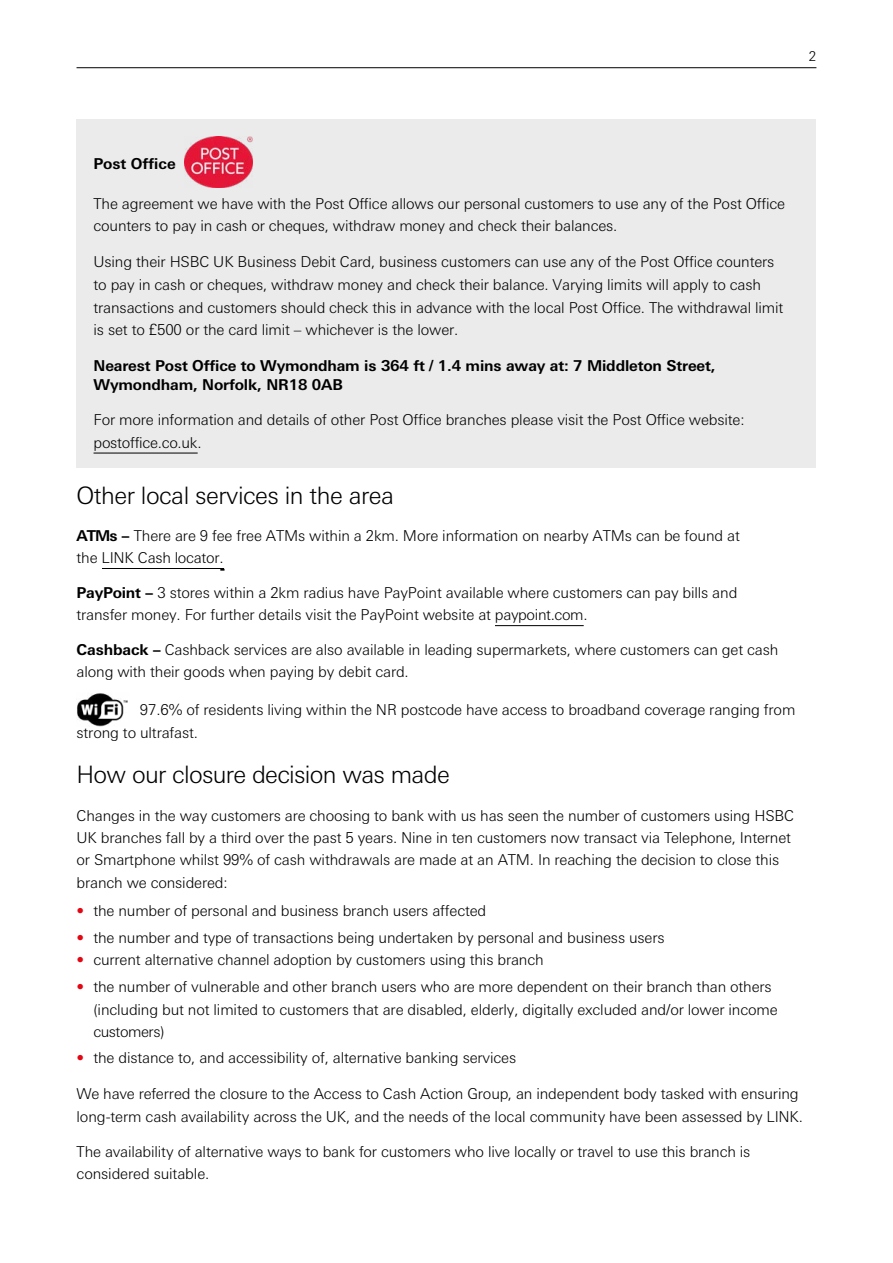
<style>
.page{position:relative;width:893px;height:1263px;background:#fff}
.page>*{position:absolute;margin:0;border:0;box-sizing:border-box;transform-origin:0 0}
.t1{font:300 24px "Univers Nextfor HSBC";letter-spacing:-.03em;color:#000}
.t2{font:300 15px/22.5px "Univers Nextfor HSBC";letter-spacing:-.01em;color:#000}
.t3{font:700 15px/19.5px "Univers Nextfor HSBC";letter-spacing:-.01em;color:#000}
.t4{font:700 15px "Univers Nextfor HSBC";color:#000}
.t5{font:300 13.5px "Univers Nextfor HSBC";color:#000}
.s1{font-style:inherit}
.s2{font-weight:700}
.s3{font-family:"Univers Nextfor HSBC Light";font-weight:400}
.s4{color:#e30613}
</style>
<div class="page">
<div style="left:77px;top:119px;width:739px;height:348px;background:#ebebeb"></div>
<hr style="left:77px;top:67px;width:739px;height:1px;background:#000">
<img style="left:185px;top:136px;width:68px;height:51px">
<img style="left:77px;top:693px;width:51px;height:34px">
<hr style="left:94px;top:453px;width:104px;height:1px;background:#000">
<hr style="left:102px;top:568px;width:117px;height:1px;background:#000">
<hr style="left:495px;top:625px;width:89px;height:1px;background:#000">
<p class="t5" style="left:809px;top:48px;width:9px">2</p>
<h3 class="t4" style="left:93px;top:155px;width:84px">Post Ofce</h3>
<p class="t2" style="left:94px;top:191px;width:693px">The agreement we have with the Post Office allows our personal customers to use any of the Post Office counters to pay in cash or cheques, withdraw money and check their balances.</p>
<p class="t2" style="left:94px;top:250px;width:691px">Using their HSBC UK Business Debit Card, business customers can use any of the Post Office counters to pay in cash or cheques, withdraw money and check their balance. Varying limits will apply to cash transactions and customers should check this in advance with the local Post Office. The withdrawal limit is set to £500 or the card limit – whichever is the lower.</p>
<p class="t3" style="left:94px;top:355px;width:623px"><span class="s1">Nearest Post Office to</span> Wymondham <span class="s1">is</span> 364 ft <span class="s1">/</span> 1.4 <span class="s1">mins away at:</span> 7 Middleton Street,<br>Wymondham, Norfolk<span class="s1">,</span> NR18 0AB</p>
<p class="t2" style="left:94px;top:408px;width:653px">For more information and details of other Post Office branches please visit the Post Office website: postoffice.co.uk.</p>
<p class="t1" style="left:77px;top:481px;width:319px">Other local services in the area</p>
<p class="t2" style="left:77px;top:523px;width:665px;line-height:22px"><span class="s2">ATMs –</span> There are <span class="s3">9</span> fee free ATMs within a 2km. More information on nearby ATMs can be found at the LINK Cash locator.</p>
<p class="t2" style="left:77px;top:581px;width:662px"><span class="s2">PayPoint –</span> <span class="s3">3</span> stores within a 2km radius have PayPoint available where customers can pay bills and transfer money. For further details visit the PayPoint website at paypoint.com.</p>
<p class="t2" style="left:77px;top:637px;width:703px"><span class="s2">Cashback –</span> Cashback services are also available in leading supermarkets, where customers can get cash along with their goods when paying by debit card.</p>
<p class="t2" style="left:77px;top:697px;width:720px;text-indent:63px"><span class="s3">97</span>.<span class="s3">6</span>% of residents living within the <span class="s3">NR</span> postcode have access to broadband coverage ranging from strong to ultrafast.</p>
<p class="t1" style="left:77px;top:760px;width:375px">How our closure decision was made</p>
<p class="t2" style="left:77px;top:803px;width:719px">Changes in the way customers are choosing to bank with us has seen the number of customers using HSBC UK branches fall by a third over the past 5 years. Nine in ten customers now transact via Telephone, Internet or Smartphone whilst 99% of cash withdrawals are made at an ATM. In reaching the decision to close this branch we considered:</p>
<p class="t2" style="left:77px;top:898px;width:411px"><span class="s4">•</span> the number of personal and business branch users affected</p>
<p class="t2" style="left:77px;top:925px;width:590px"><span class="s4">•</span> the number and type of transactions being undertaken by personal and business users</p>
<p class="t2" style="left:77px;top:947px;width:469px"><span class="s4">•</span> current alternative channel adoption by customers using this branch</p>
<p class="t2" style="left:93px;top:975px;width:686px;text-indent:-17px"><span class="s4">•</span> the number of vulnerable and other branch users who are more dependent on their branch than others (including but not limited to customers that are disabled, elderly, digitally excluded and/or lower income customers)</p>
<p class="t2" style="left:77px;top:1045px;width:441px"><span class="s4">•</span> the distance to, and accessibility of, alternative banking services</p>
<p class="t2" style="left:77px;top:1082px;width:728px">We have referred the closure to the Access to Cash Action Group, an independent body tasked with ensuring long-term cash availability across the UK, and the needs of the local community have been assessed by LINK.</p>
<p class="t2" style="left:77px;top:1140px;width:675px">The availability of alternative ways to bank for customers who live locally or travel to use this branch is considered suitable.</p>
</div>
